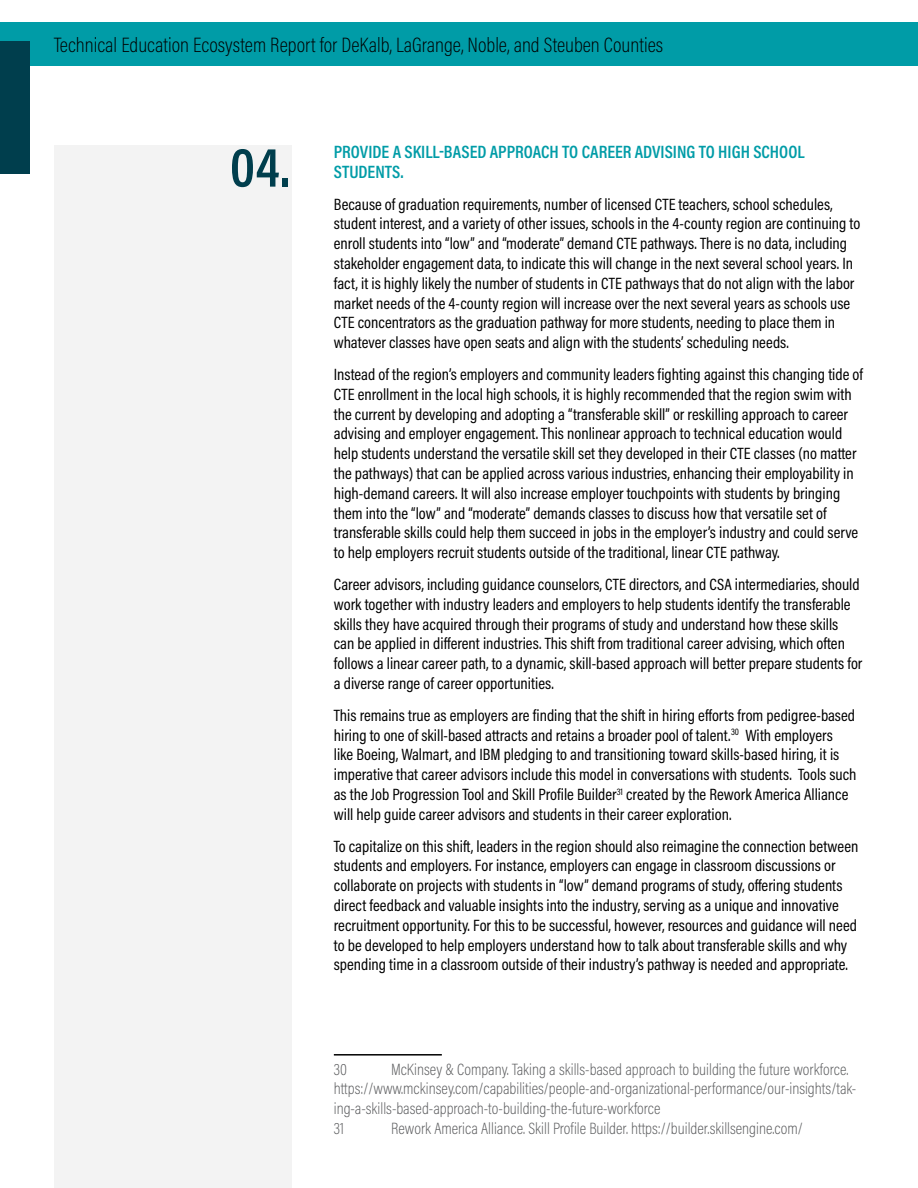
<style>
.page{position:relative;width:918px;height:1188px;background:#fff}
.page>*{position:absolute;margin:0;border:0;box-sizing:border-box;transform-origin:0 0}
.t1{font:600 56.4px "Acumin Pro Cond";color:#003e4d}
.t2{font:200 21px "Acumin Pro Cond";color:#000}
.t3{font:600 18px/19.5px "Acumin Pro Cond";color:#009ca7}
.t4{font:16.5px/19.8px "Acumin Pro Cond";color:#000}
.t5{font:200 16.5px/19.8px "Acumin Pro Cond";color:#58595b}
</style>
<div class="page">
<div style="left:0;top:22px;width:918px;height:44px;background:#009ca7"></div>
<div style="left:0;top:41px;width:30px;height:133px;background:#003e4d"></div>
<hr style="left:334px;top:1054px;width:108px;height:2px;background:#000">
<div style="left:54px;top:145px;width:237px;height:1043px;background:#f3f3f3"></div>
<p class="t2" style="left:54px;top:31px;width:611px">Technical Education Ecosystem Report for DeKalb, LaGrange, Noble, and Steuben Counties</p>
<h1 class="t1" style="left:230px;top:130px;width:62px">04.</h1>
<p class="t3" style="left:334px;top:142px;width:472px">PROVIDE A SKILL-BASED APPROACH TO CAREER ADVISING TO HIGH SCHOOL<br>STUDENTS.</p>
<p class="t4" style="left:334px;top:194px;width:528px">Because of graduation requirements, number of licensed CTE teachers, school schedules, student interest, and a variety of other issues, schools in the 4-county region are continuing to enroll students into “low” and “moderate” demand CTE pathways. There is no data, including stakeholder engagement data, to indicate this will change in the next several school years. In fact, it is highly likely the number of students in CTE pathways that do not align with the labor market needs of the 4-county region will increase over the next several years as schools use CTE concentrators as the graduation pathway for more students, needing to place them in whatever classes have open seats and align with the students’ scheduling needs.</p>
<p class="t4" style="left:334px;top:364px;width:531px">Instead of the region’s employers and community leaders fighting against this changing tide of CTE enrollment in the local high schools, it is highly recommended that the region swim with the current by developing and adopting a “transferable skill” or reskilling approach to career advising and employer engagement. This nonlinear approach to technical education would help students understand the versatile skill set they developed in their CTE classes (no matter the pathways) that can be applied across various industries, enhancing their employability in high-demand careers. It will also increase employer touchpoints with students by bringing them into the “low” and “moderate” demands classes to discuss how that versatile set of transferable skills could help them succeed in jobs in the employer’s industry and could serve to help employers recruit students outside of the traditional, linear CTE pathway.</p>
<p class="t4" style="left:334px;top:574px;width:530px">Career advisors, including guidance counselors, CTE directors, and CSA intermediaries, should work together with industry leaders and employers to help students identify the transferable skills they have acquired through their programs of study and understand how these skills can be applied in different industries. This shift from traditional career advising, which often follows a linear career path, to a dynamic, skill-based approach will better prepare students for a diverse range of career opportunities.</p>
<p class="t4" style="left:334px;top:705px;width:524px">This remains true as employers are finding that the shift in hiring efforts from pedigree-based hiring to one of skill-based attracts and retains a broader pool of talent.<sup>30</sup> With employers like Boeing, Walmart, and IBM pledging to and transitioning toward skills-based hiring, it is imperative that career advisors include this model in conversations with students. Tools such as the Job Progression Tool and Skill Profile Builder<sup>31</sup> created by the Rework America Alliance will help guide career advisors and students in their career exploration.</p>
<p class="t4" style="left:334px;top:836px;width:526px">To capitalize on this shift, leaders in the region should also reimagine the connection between students and employers. For instance, employers can engage in classroom discussions or collaborate on projects with students in “low” demand programs of study, offering students direct feedback and valuable insights into the industry, serving as a unique and innovative recruitment opportunity. For this to be successful, however, resources and guidance will need to be developed to help employers understand how to talk about transferable skills and why spending time in a classroom outside of their industry’s pathway is needed and appropriate.</p>
<p class="t5" style="left:334px;top:1059px;width:524px;text-indent:57px">McKinsey &amp; Company. Taking a skills-based approach to building the future workforce. https://www.mckinsey.com/capabilities/people-and-organizational-performance/our-insights/tak&shy;ing-a-skills-based-approach-to-building-the-future-workforce<br>31</p>
<p class="t5" style="left:334px;top:1059px;width:15px">30</p>
<p class="t5" style="left:391px;top:1118px;width:413px">Rework America Alliance. Skill Profile Builder. https://builder.skillsengine.com/</p>
</div>
